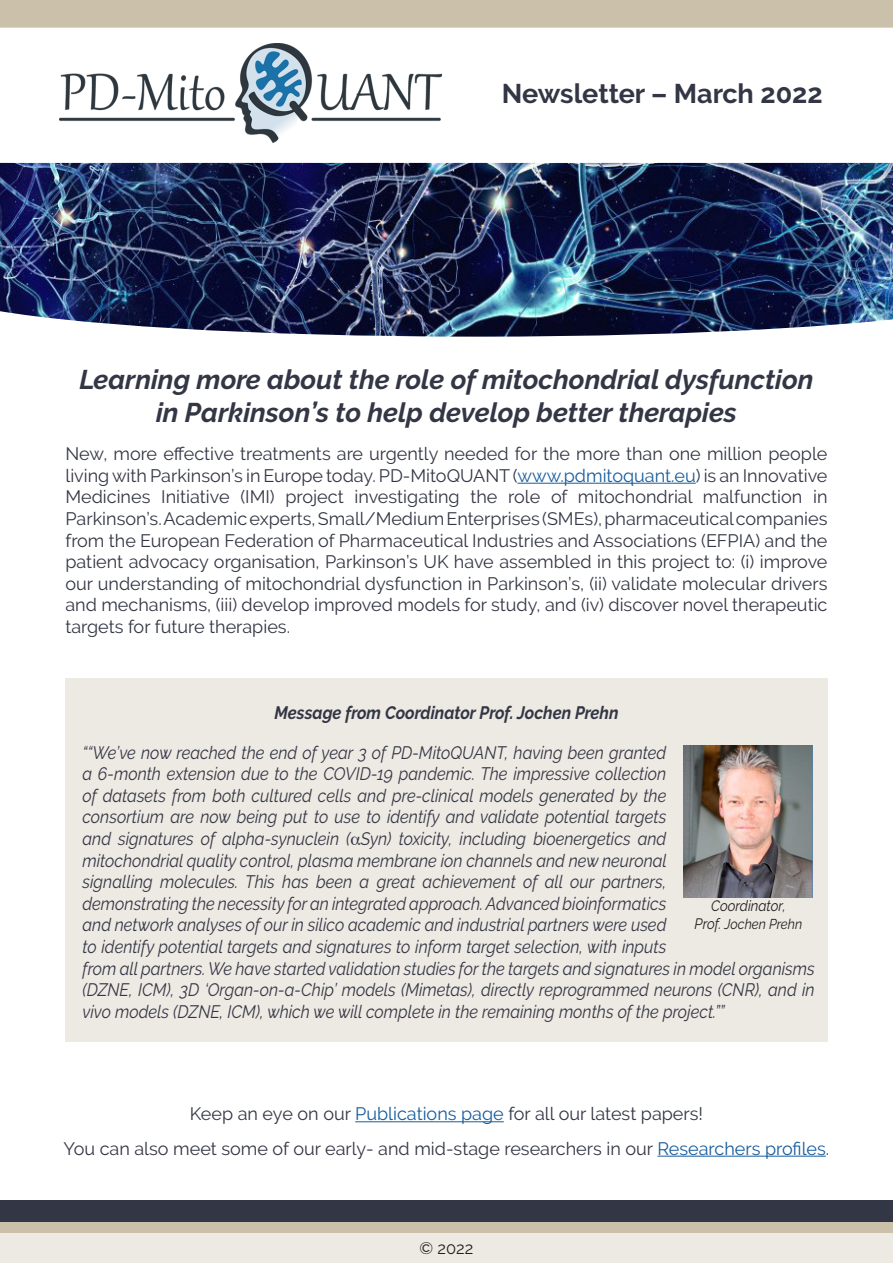
<style>
.page{position:relative;width:893px;height:1263px;background:#fff}
.page>*{position:absolute;margin:0;border:0;box-sizing:border-box;transform-origin:0 0}
.t1{font:italic 700 27px/32.4px "Raleway";color:#333644;text-align:center}
.t2{font:700 27px "Raleway";color:#333644}
.t3{font:italic 18px/21.6px "Raleway";color:#333644;scale:.91 1}
.t4{font:18px/21.6px "Raleway";color:#333644;text-align:justify}
.t5{font:italic 700 18px "Raleway";color:#333644;scale:.91 1}
.t6{font:16.5px "Raleway";color:#231f20}
.t7{font:italic 15px "Raleway";color:#231f20;scale:.91 1}
.t8{font:italic 14.25px "Raleway";color:#231f20;scale:.91 1}
.s1{color:#175d9e}
.s2{font-size:15px}
</style>
<div class="page">
<div style="left:0;top:1200px;width:893px;height:22px;background:#333644"></div>
<div style="left:0;top:1222px;width:893px;height:11px;background:#cbc0a9"></div>
<div style="left:0;top:1233px;width:893px;height:30px;background:#ede9e3"></div>
<img style="left:60px;top:43px;width:382px;height:100px">
<img style="left:0;top:163px;width:893px;height:174px">
<div style="left:0;top:0;width:893px;height:28px;background:#cbc0a9"></div>
<hr style="left:517px;top:483px;width:179px;height:1px;background:#175d9e">
<div style="left:65px;top:678px;width:762px;height:364px;background:#ede9e3"></div>
<img style="left:683px;top:746px;width:129px;height:151px">
<hr style="left:355px;top:1121px;width:149px;height:1px;background:#175d9e">
<hr style="left:657px;top:1156px;width:169px;height:1px;background:#175d9e">
<h1 class="t2" style="left:502px;top:78px;width:322px">Newsletter – March 2022</h1>
<p class="t1" style="left:79px;top:364px;width:736px">Learning more about the role of mitochondrial dysfunction in Parkinson’s to help develop better therapies</p>
<p class="t4" style="left:65px;top:443px;width:763px">New, more effective treatments are urgently needed for the more than one million people living with Parkinson’s in Europe today. PD-MitoQUANT (<span class="s1">www.pdmitoquant.eu</span>) is an Innovative Medicines Initiative (IMI) project investigating the role of mitochondrial malfunction in Parkinson’s. Academic experts, Small/Medium Enterprises (SMEs), pharmaceutical companies from the European Federation of Pharmaceutical Industries and Associations (EFPIA) and the patient advocacy organisation, Parkinson’s UK have assembled in this project to: (i) improve our understanding of mitochondrial dysfunction in Parkinson’s, (ii) validate molecular drivers and mechanisms, (iii) develop improved models for study, and (iv) discover novel therapeutic targets for future therapies.</p>
<p class="t5" style="left:274px;top:702px;width:379px">Message from Coordinator Prof. Jochen Prehn</p>
<p class="t3" style="left:82px;top:741px;width:806px">““We’ve now reached the end of year 3 of PD-MitoQUANT, having been granted<br>a 6-month extension due to the COVID-19 pandemic. The impressive collection<br>of datasets from both cultured cells and pre-clinical models generated by the<br>consortium are now being put to use to identify and validate potential targets<br>and signatures of alpha-synuclein ( Syn) toxicity, including bioenergetics and<br>mitochondrial quality control, plasma membrane ion channels and new neuronal<br>signalling molecules. This has been a great achievement of all our partners,<br>demonstrating the necessity for an integrated approach. Advanced bioinformatics<br>and network analyses of our in silico academic and industrial partners were used<br>to identify potential targets and signatures to inform target selection, with inputs<br>from all partners. We have started validation studies for the targets and signatures in model organisms (DZNE, ICM), 3D ‘Organ-on-a-Chip’ models (Mimetas), directly reprogrammed neurons (CNR), and in vivo models (DZNE, ICM), which we will complete in the remaining months of the project.””</p>
<p class="t7" style="left:711px;top:897px;width:83px">Coordinator,</p>
<p class="t8" style="left:695px;top:916px;width:120px"><span class="s2">Prof.</span> Jochen Prehn</p>
<p class="t4" style="left:190px;top:1103px;width:515px">Keep an eye on our <span class="s1">Publications page</span> for all our latest papers!</p>
<p class="t4" style="left:64px;top:1137px;width:767px">You can also meet some of our early- and mid-stage researchers in our <span class="s1">Researchers profiles</span>.</p>
<p class="t6" style="left:420px;top:1239px;width:55px">© 2022</p>
</div>
